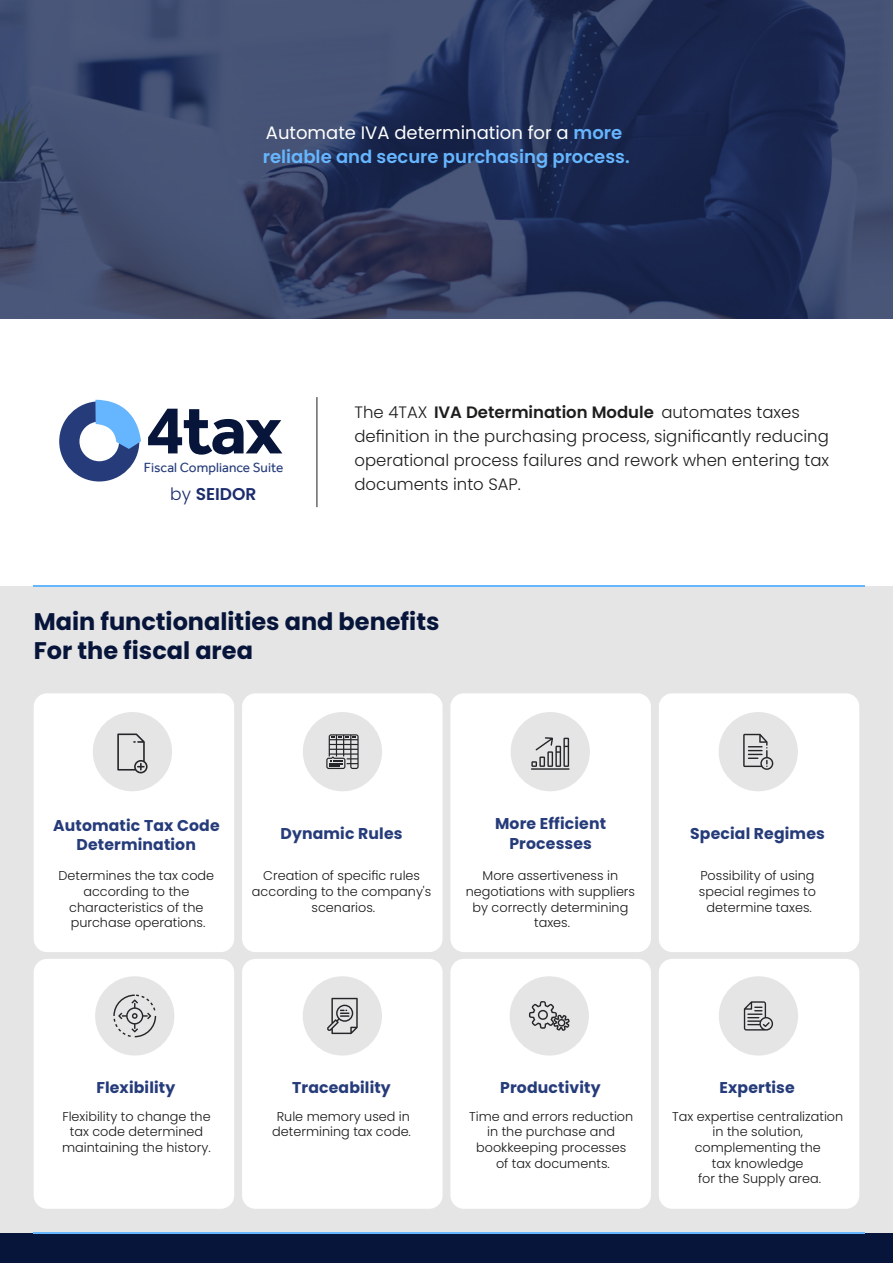
<style>
.page{position:relative;width:893px;height:1263px;background:#fff}
.page>*{position:absolute;margin:0;border:0;box-sizing:border-box;transform-origin:0 0}
.t1{font:700 71.1px "Effra";color:#07153a}
.t2{font:700 24px/28.8px "Poppins";color:#07153a}
.t3{font:600 18px/24px "Poppins";color:#66b6ff}
.t4{font:600 17.1px "Poppins";color:#1b2c6d}
.t5{font:300 16.5px/24px "Poppins";color:#1d1d1b}
.t6{font:700 15.6px/19.5px "Poppins";letter-spacing:.01em;color:#263c7a;text-align:center}
.t7{font:13.65px "Effra";letter-spacing:.005em;color:#263c7a}
.t8{font:300 12.75px/15.6px "Poppins";color:#191919;text-align:center}
.s1{font-weight:400;color:#fff}
.s2{font-weight:300}
.s3{font-weight:600}
</style>
<div class="page">
<div style="left:0;top:586px;width:893px;height:656px;background:#e5e5e5"></div>
<hr style="left:34px;top:585px;width:831px;height:2px;background:#66b6ff">
<div style="left:34px;top:959px;width:200px;height:250px;background:#fff;border-radius:13px"></div>
<div style="left:242px;top:959px;width:201px;height:250px;background:#fff;border-radius:13px"></div>
<div style="left:450px;top:959px;width:201px;height:250px;background:#fff;border-radius:13px"></div>
<div style="left:659px;top:959px;width:200px;height:250px;background:#fff;border-radius:13px"></div>
<div style="left:34px;top:693px;width:200px;height:259px;background:#fff;border-radius:13px"></div>
<div style="left:242px;top:693px;width:201px;height:259px;background:#fff;border-radius:13px"></div>
<div style="left:450px;top:693px;width:201px;height:259px;background:#fff;border-radius:13px"></div>
<div style="left:659px;top:693px;width:200px;height:259px;background:#fff;border-radius:13px"></div>
<div style="left:303px;top:712px;width:79px;height:79px;background:#e5e5e5;border-radius:50%"></div>
<svg style="left:326px;top:734px;width:33px;height:35px"></svg>
<div style="left:93px;top:712px;width:79px;height:79px;background:#e5e5e5;border-radius:50%"></div>
<svg style="left:117px;top:733px;width:31px;height:40px"></svg>
<div style="left:511px;top:712px;width:79px;height:79px;background:#e5e5e5;border-radius:50%"></div>
<svg style="left:531px;top:737px;width:38px;height:30px"></svg>
<hr style="left:531px;top:768px;width:39px;height:2px;background:#242528">
<div style="left:719px;top:712px;width:79px;height:79px;background:#e5e5e5;border-radius:50%"></div>
<svg style="left:743px;top:734px;width:30px;height:36px"></svg>
<div style="left:95px;top:976px;width:79px;height:79px;background:#e5e5e5;border-radius:50%"></div>
<svg style="left:113px;top:994px;width:43px;height:43px"></svg>
<div style="left:303px;top:976px;width:79px;height:79px;background:#e5e5e5;border-radius:50%"></div>
<svg style="left:327px;top:998px;width:31px;height:36px"></svg>
<div style="left:510px;top:976px;width:79px;height:79px;background:#e5e5e5;border-radius:50%"></div>
<svg style="left:529px;top:1001px;width:41px;height:30px"></svg>
<div style="left:719px;top:976px;width:79px;height:79px;background:#e5e5e5;border-radius:50%"></div>
<svg style="left:744px;top:1001px;width:29px;height:29px"></svg>
<svg style="left:0;top:0;width:893px;height:318px"></svg>
<hr style="left:317px;top:397px;width:1px;height:110px;background:#1d1e1b">
<svg style="left:59px;top:400px;width:82px;height:81px"></svg>
<div style="left:0;top:1233px;width:893px;height:30px;background:#07153a"></div>
<hr style="left:34px;top:1232px;width:831px;height:2px;background:#66b6ff">
<h3 class="t3" style="left:263px;top:121px;width:368px"><span class="s1">Automate IVA determination for a</span> more reliable and secure purchasing process.</h3>
<h1 class="t1" style="left:146px;top:387px;width:138px">4tax</h1>
<p class="t7" style="left:144px;top:459px;width:141px">Fiscal Compliance Suite</p>
<h3 class="t4" style="left:170px;top:484px;width:88px"><span class="s2">by</span> SEIDOR</h3>
<p class="t5" style="left:354px;top:401px;width:476px">The 4TAX <span class="s3">IVA Determination Module</span> automates taxes definition in the purchasing process, significantly reducing operational process failures and rework when entering tax documents into SAP.</p>
<h2 class="t2" style="left:34px;top:607px;width:407px">Main functionalities and benefits<br>For the fiscal area</h2>
<p class="t6" style="left:495px;top:814px;width:112px">More Efficient<br>Processes</p>
<p class="t6" style="left:53px;top:816px;width:168px">Automatic Tax Code<br>Determination</p>
<p class="t6" style="left:280px;top:824px;width:124px">Dynamic Rules</p>
<p class="t6" style="left:690px;top:824px;width:136px">Special Regimes</p>
<p class="t8" style="left:58px;top:868px;width:157px">Determines the tax code according to the characteristics of the purchase operations.</p>
<p class="t8" style="left:699px;top:868px;width:119px">Possibility of using special regimes to determine taxes.</p>
<p class="t8" style="left:252px;top:868px;width:181px">Creation of specific rules according to the company's scenarios.</p>
<p class="t8" style="left:466px;top:868px;width:171px">More assertiveness in negotiations with suppliers by correctly determining taxes.</p>
<p class="t6" style="left:96px;top:1078px;width:80px">Flexibility</p>
<p class="t6" style="left:292px;top:1078px;width:100px">Traceability</p>
<p class="t6" style="left:500px;top:1078px;width:102px">Productivity</p>
<p class="t6" style="left:720px;top:1078px;width:77px">Expertise</p>
<p class="t8" style="left:62px;top:1108px;width:150px">Flexibility to change the tax code determined maintaining the history.</p>
<p class="t8" style="left:672px;top:1108px;width:173px">Tax expertise centralization in the solution, complementing the<br>tax knowledge<br>for the Supply area.</p>
<p class="t8" style="left:272px;top:1108px;width:140px">Rule memory used in determining tax code.</p>
<p class="t8" style="left:469px;top:1108px;width:166px">Time and errors reduction in the purchase and bookkeeping processes of tax documents.</p>
</div>
